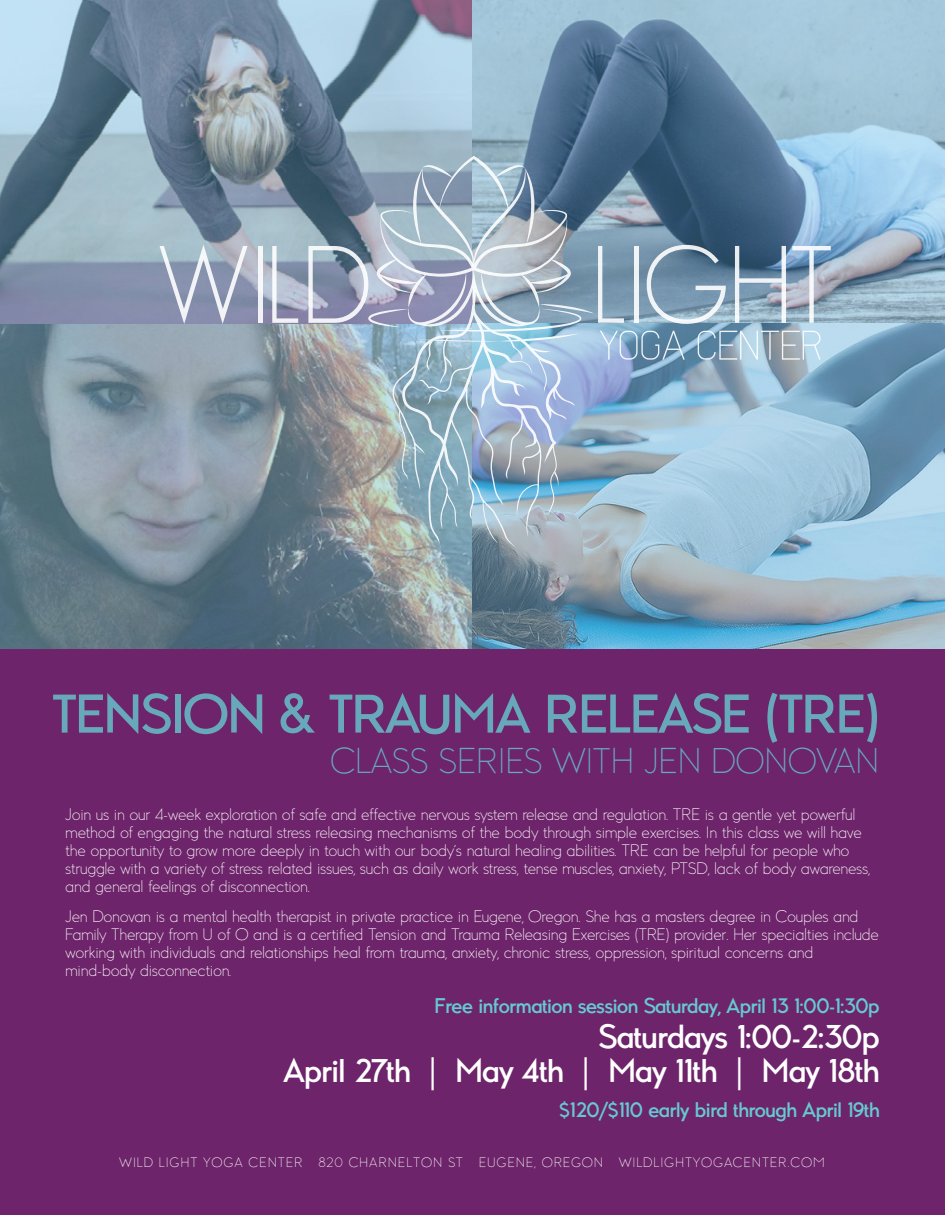
<style>
.page{position:relative;width:945px;height:1215px;background:#6d246a}
.page>*{position:absolute;margin:0;border:0;box-sizing:border-box;transform-origin:0 0}
.t1{font:700 54px "Columbia Gorgeous";letter-spacing:-.02em;color:rgb(103 201 208/.8)}
.t2{font:300 35.55px "Columbia Gorgeous";letter-spacing:-.02em;color:rgb(103 201 208/.8)}
.t3{font:700 33px/34.5px "Columbia Gorgeous";letter-spacing:-.02em;color:#fff;text-align:right}
.t4{font:700 21px "Columbia Gorgeous";letter-spacing:-.02em;color:#67c9d0}
.t5{font:300 16.5px/18px "Columbia Gorgeous";letter-spacing:-.02em;color:#fff}
.t6{font:300 13.5px "Columbia Gorgeous";letter-spacing:.06em;color:#fff}
.s1{font-family:"Myriad Pro";font-weight:400}
</style>
<div class="page">
<img style="left:0;top:0;width:945px;height:649px">
<div style="left:634px;top:246px;width:5px;height:77px;background:#f1f4f6"></div>
<svg style="left:647px;top:245px;width:79px;height:79px;background:#839eb2"></svg>
<svg style="left:735px;top:246px;width:51px;height:77px;background:#879fb2"></svg>
<svg style="left:792px;top:246px;width:39px;height:77px;background:#9fb2c4"></svg>
<svg style="left:600px;top:331px;width:85px;height:29px;background:#84a5c1"></svg>
<svg style="left:698px;top:331px;width:123px;height:29px;background:#a1b8c7"></svg>
<svg style="left:160px;top:245px;width:88px;height:79px;background:#a0a9be"></svg>
<div style="left:258px;top:246px;width:5px;height:77px;background:#f6f7f8"></div>
<svg style="left:272px;top:246px;width:26px;height:77px;background:#b1baca"></svg>
<svg style="left:308px;top:246px;width:60px;height:77px;background:#99a1b6"></svg>
<img style="left:368px;top:156px;width:215px;height:391px">
<svg style="left:539px;top:246px;width:85px;height:77px;background:#8ca4b6"></svg>
<h1 class="t1" style="left:53px;top:691px;width:829px">TENSION &amp; TRAUMA RELEASE (TRE)</h1>
<h2 class="t2" style="left:330px;top:747px;width:551px">CLASS SERIES WITH JEN DONOVAN</h2>
<p class="t5" style="left:65px;top:806px;width:806px">Join us in our 4-week exploration of safe and effective nervous system release and regulation. TRE is a gentle yet powerful method of engaging the natural stress releasing mechanisms of the body through simple exercises. In this class we will have the opportunity to grow more deeply in touch with our body’s natural healing abilities. TRE can be helpful for people who struggle with a variety of stress related issues, such as daily work stress, tense muscles, anxiety, PTSD, lack of body awareness, and general feelings of disconnection.</p>
<p class="t5" style="left:65px;top:908px;width:815px">Jen Donovan is a mental health therapist in private practice in Eugene, Oregon. She has a masters degree in Couples and Family Therapy from U of O and is a certified Tension and Trauma Releasing Exercises (TRE) provider. Her specialties include working with individuals and relationships heal from trauma, anxiety, chronic stress, oppression, spiritual concerns and mind-body disconnection.</p>
<p class="t4" style="left:435px;top:997px;width:447px">Free information session Saturday, April 13 1:00-1:30p</p>
<h3 class="t3" style="left:284px;top:1021px;width:598px">Saturdays 1:00-2:30p<br>April 27th <span class="s1">|</span> May 4th <span class="s1">|</span> May 11th <span class="s1">|</span> May 18th</h3>
<p class="t4" style="left:559px;top:1101px;width:322px">$120/$110 early bird through April 19th</p>
<p class="t6" style="left:119px;top:1157px;width:707px">WILD LIGHT YOGA CENTER 820 CHARNELTON ST EUGENE, OREGON WILDLIGHTYOGACENTER.COM</p>
</div>
